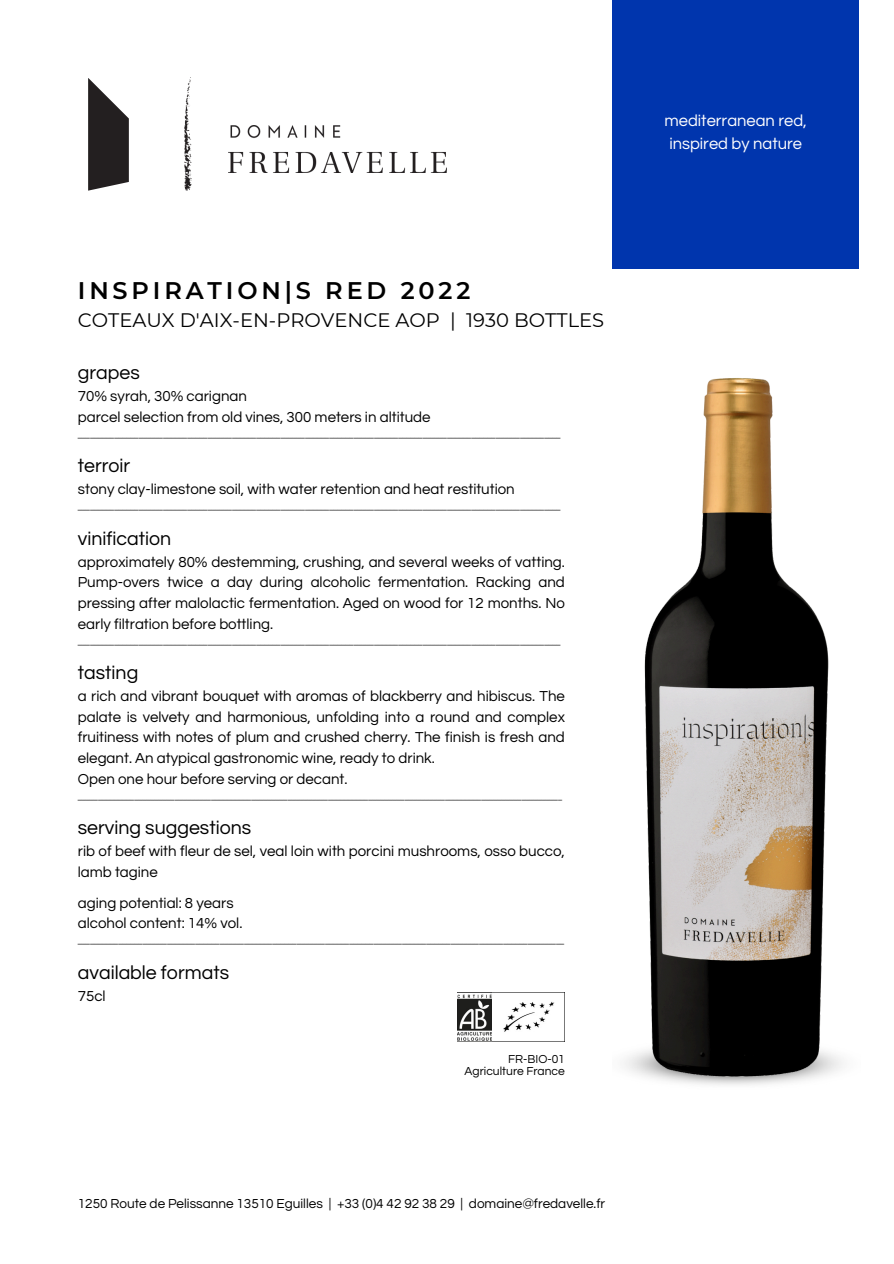
<style>
.page{position:relative;width:894px;height:1264px;background:#fff}
.page>*{position:absolute;margin:0;border:0;box-sizing:border-box;transform-origin:0 0}
.t1{font:600 24px "Montserrat";letter-spacing:.16em;color:#000}
.t2{font:19.5px "Questrial";color:#000}
.t3{font:19.5px "Montserrat";color:#000}
.t4{font:16.5px/22.5px "Questrial";color:#fff}
.t5{font:15px/20.5px "Questrial";color:#000}
.t6{font:13.5px "Questrial";color:#000}
.t7{font:12px/12px "Questrial";color:#000;text-align:right}
.t8{font:9px "Open Sans";color:#000}
</style>
<div class="page">
<img style="left:457px;top:992px;width:107px;height:49px">
<svg style="left:88px;top:78px;width:41px;height:113px"></svg>
<img style="left:185px;top:79px;width:6px;height:112px">
<img style="left:228px;top:126px;width:218px;height:47px">
<div style="left:612px;top:0;width:246px;height:268px;background:#0035ad"></div>
<img style="left:624px;top:378px;width:218px;height:707px">
<h3 class="t1" style="left:78px;top:276px;width:394px">INSPIRATION|S RED 2022</h3>
<h3 class="t3" style="left:78px;top:308px;width:527px">COTEAUX D'AIX-EN-PROVENCE AOP | 1930 BOTTLES</h3>
<p class="t2" style="left:78px;top:363px;width:63px">grapes</p>
<h3 class="t5" style="left:78px;top:386px;width:171px">70% syrah, 30% carignan</h3>
<h1 class="t5" style="left:78px;top:407px;width:354px">parcel selection from old vines, 300 meters in altitude</h1>
<p class="t8" style="left:78px;top:427px;width:484px">_______________________________________________________________________________________________________________________</p>
<p class="t2" style="left:78px;top:456px;width:54px">terroir</p>
<p class="t5" style="left:78px;top:479px;width:438px">stony clay-limestone soil, with water retention and heat restitution</p>
<p class="t8" style="left:78px;top:499px;width:484px">_______________________________________________________________________________________________________________________</p>
<p class="t2" style="left:78px;top:529px;width:95px">vinification</p>
<p class="t5" style="left:78px;top:552px;width:488px">approximately 80% destemming, crushing, and several weeks of vatting.</p>
<p class="t5" style="left:78px;top:572px;width:488px;text-align:justify">Pump-overs twice a day during alcoholic fermentation. Racking and pressing after malolactic fermentation. Aged on wood for 12 months. No early filtration before bottling.</p>
<p class="t8" style="left:78px;top:634px;width:484px">_______________________________________________________________________________________________________________________</p>
<p class="t2" style="left:78px;top:663px;width:62px">tasting</p>
<p class="t5" style="left:78px;top:686px;width:488px">a rich and vibrant bouquet with aromas of blackberry and hibiscus. The palate is velvety and harmonious, unfolding into a round and complex</p>
<p class="t5" style="left:78px;top:727px;width:488px">fruitiness with notes of plum and crushed cherry. The finish is fresh and elegant. An atypical gastronomic wine, ready to drink.<br>Open one hour before serving or decant.</p>
<p class="t8" style="left:78px;top:789px;width:485px">________________________________________________________________________________________________________________________</p>
<p class="t2" style="left:78px;top:818px;width:175px">serving suggestions</p>
<p class="t5" style="left:78px;top:841px;width:488px">rib of beef with fleur de sel, veal loin with porcini mushrooms, osso bucco, lamb tagine</p>
<p class="t5" style="left:78px;top:892px;width:157px">aging potential: 8 years</p>
<p class="t5" style="left:78px;top:913px;width:166px">alcohol content: 14% vol.</p>
<p class="t8" style="left:78px;top:933px;width:487px">________________________________________________________________________________________________________________________</p>
<h3 class="t2" style="left:78px;top:962px;width:153px">available formats</h3>
<h3 class="t5" style="left:78px;top:985px;width:29px">75cl</h3>
<p class="t7" style="left:464px;top:1053px;width:102px">FR-BIO-01<br>Agriculture France</p>
<p class="t6" style="left:78px;top:1197px;width:528px">1250 Route de Pelissanne 13510 Eguilles | +33 (0)4 42 92 38 29 | domaine@fredavelle.fr</p>
<h3 class="t4" style="left:664px;top:110px;width:144px">mediterranean red, inspired by nature</h3>
</div>
